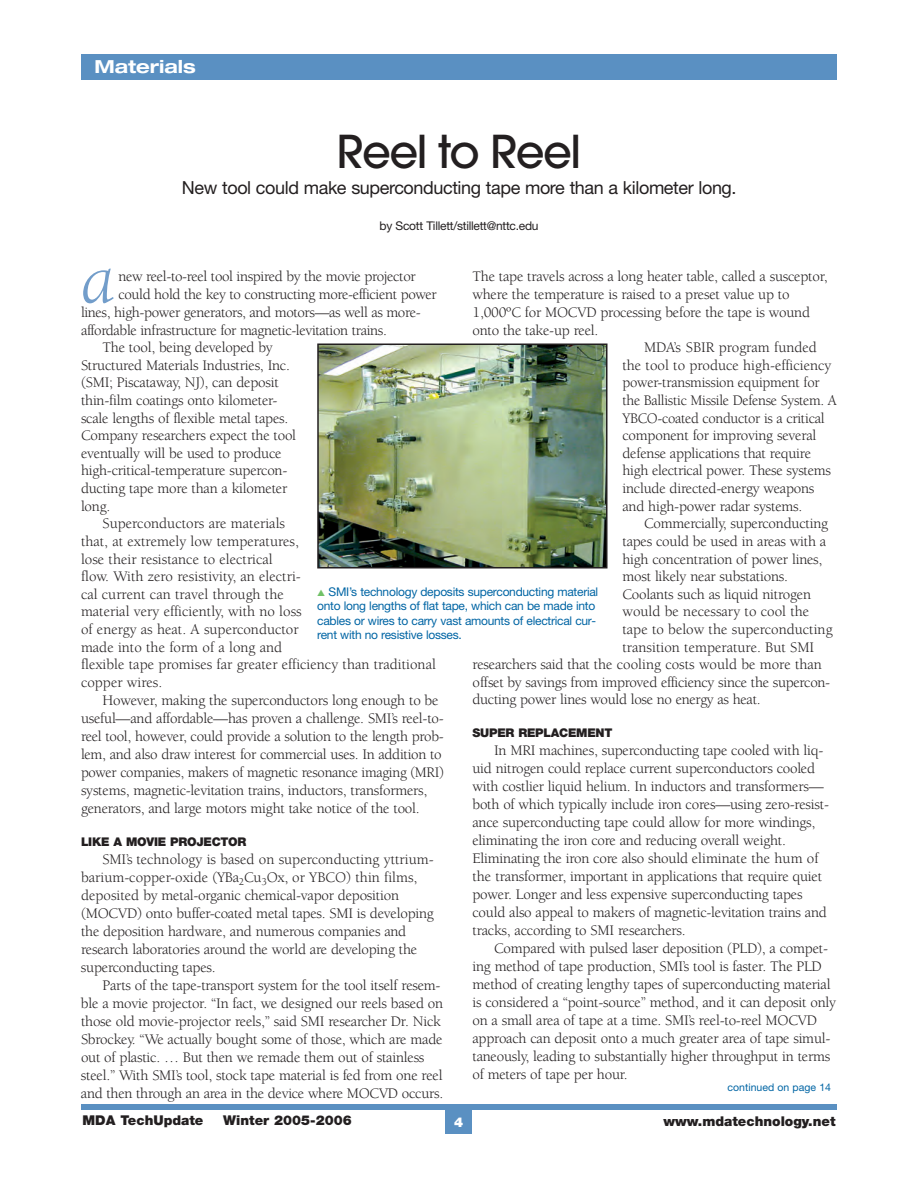
<style>
.page{position:relative;width:918px;height:1188px;background:#fff}
.page>*{position:absolute;margin:0;border:0;box-sizing:border-box;transform-origin:0 0}
.t1{font:italic 72px "Berkeley";color:#729dca}
.t2{font:500 45px "Avant Garde";letter-spacing:-.035em;color:#231f20}
.t3{font:18px "Helvetica Neue";letter-spacing:-.02em;color:#231f20}
.t4{font:700 expanded 18px "Helvetica Neue";color:#fff}
.t5{font:15px/18px "Berkeley";letter-spacing:-.015em;color:#231f20}
.t6{font:900 13.5px "Helvetica Neue";color:#231f20}
.t7{font:900 13.5px "Helvetica Neue";color:#fff}
.t8{font:12px/14.4px "Helvetica Neue";letter-spacing:-.02em;color:#0065a4}
.t9{font:900 12px "Helvetica Neue";letter-spacing:-.02em;color:#231f20}
.t10{font:12px "Helvetica Neue";letter-spacing:-.02em;color:#231f20}
.t11{font:10.5px "Helvetica Neue";color:#0065a4}
.s1{color:#71c167}
</style>
<div class="page">
<div style="left:81px;top:1104px;width:756px;height:6px;background:#5a90c2"></div>
<div style="left:81px;top:55px;width:756px;height:25px;background:#5a90c2"></div>
<div style="left:446px;top:1107px;width:26px;height:27px;background:#5a90c2"></div>
<img style="left:320px;top:347px;width:285px;height:218px">
<div style="left:317px;top:344px;width:291px;height:224px;border:2px solid #231f20"></div>
<p class="t4" style="left:94px;top:60px;width:103px">Materials</p>
<h2 class="t2" style="left:337px;top:135px;width:246px">Reel to Reel</h2>
<p class="t3" style="left:182px;top:181px;width:556px">New tool could make superconducting tape more than a kilometer long.</p>
<p class="t10" style="left:380px;top:221px;width:160px">by Scott Tillett/stillett@nttc.edu</p>
<p class="t5" style="left:118px;top:268px;width:299px">new reel-to-reel tool inspired by the movie projector</p>
<p class="t5" style="left:118px;top:286px;width:320px">could hold the key to constructing more-efficient power</p>
<p class="t5" style="left:81px;top:304px;width:341px">lines, high-power generators, and motors—as well as more-</p>
<p class="t5" style="left:81px;top:322px;width:307px">affordable infrastructure for magnetic-levitation trains.</p>
<p class="t5" style="left:103px;top:340px;width:172px">The tool, being developed by</p>
<p class="t5" style="left:81px;top:357px;width:211px">Structured Materials Industries, Inc.</p>
<p class="t5" style="left:81px;top:375px;width:199px">(SMI; Piscataway, NJ), can deposit</p>
<p class="t5" style="left:81px;top:393px;width:198px">thin-film coatings onto kilometer-</p>
<p class="t5" style="left:81px;top:410px;width:209px">scale lengths of flexible metal tapes.</p>
<p class="t5" style="left:81px;top:428px;width:217px">Company researchers expect the tool</p>
<p class="t5" style="left:81px;top:445px;width:202px">eventually will be used to produce</p>
<p class="t5" style="left:81px;top:463px;width:208px">high-critical-temperature supercon-</p>
<p class="t5" style="left:81px;top:481px;width:208px">ducting tape more than a kilometer</p>
<p class="t5" style="left:81px;top:498px;width:31px">long.</p>
<p class="t5" style="left:103px;top:516px;width:184px">Superconductors are materials</p>
<p class="t5" style="left:81px;top:533px;width:220px">that, at extremely low temperatures,</p>
<p class="t5" style="left:81px;top:551px;width:193px">lose their resistance to electrical</p>
<p class="t5" style="left:81px;top:569px;width:221px">flow. With zero resistivity, an electri-</p>
<p class="t5" style="left:81px;top:586px;width:204px">cal current can travel through the</p>
<p class="t5" style="left:81px;top:604px;width:222px">material very efficiently, with no loss</p>
<p class="t5" style="left:81px;top:622px;width:219px">of energy as heat. A superconductor</p>
<p class="t5" style="left:81px;top:639px;width:203px">made into the form of a long and</p>
<p class="t5" style="left:81px;top:657px;width:356px">flexible tape promises far greater efficiency than traditional</p>
<p class="t5" style="left:81px;top:674px;width:83px">copper wires.</p>
<p class="t5" style="left:103px;top:692px;width:337px">However, making the superconductors long enough to be</p>
<p class="t5" style="left:81px;top:710px;width:364px">useful—and affordable—has proven a challenge. SMI’s reel-to-</p>
<p class="t5" style="left:81px;top:728px;width:364px">reel tool, however, could provide a solution to the length prob-</p>
<p class="t5" style="left:81px;top:746px;width:362px">lem, and also draw interest for commercial uses. In addition to</p>
<p class="t5" style="left:81px;top:764px;width:364px">power companies, makers of magnetic resonance imaging (MRI)</p>
<p class="t5" style="left:81px;top:782px;width:348px">systems, magnetic-levitation trains, inductors, transformers,</p>
<p class="t5" style="left:81px;top:800px;width:340px">generators, and large motors might take notice of the tool.</p>
<p class="t9" style="left:81px;top:837px;width:167px">LIKE A MOVIE PROJECTOR</p>
<p class="t5" style="left:81px;top:851px;width:354px;text-indent:22px">SMI’s technology is based on superconducting yttrium&shy;barium-copper-oxide (YBa<sub>2</sub>Cu<sub>3</sub>Ox, or YBCO) thin films, deposited by metal-organic chemical-vapor deposition (MOCVD) onto buffer-coated metal tapes. SMI is developing the deposition hardware, and numerous companies and research laboratories around the world are developing the superconducting tapes.</p>
<p class="t5" style="left:81px;top:977px;width:364px;text-indent:22px">Parts of the tape-transport system for the tool itself resem&shy;ble a movie projector. “In fact, we designed our reels based on those old movie-projector reels,” said SMI researcher Dr. Nick Sbrockey. “We actually bought some of those, which are made out of plastic. … But then we remade them out of stainless steel.” With SMI’s tool, stock tape material is fed from one reel and then through an area in the device where MOCVD occurs.</p>
<h1 class="t1" style="left:81px;top:251px;width:35px">a</h1>
<p class="t5" style="left:472px;top:268px;width:357px">The tape travels across a long heater table, called a susceptor,</p>
<p class="t5" style="left:472px;top:286px;width:319px">where the temperature is raised to a preset value up to</p>
<p class="t5" style="left:472px;top:304px;width:339px">1,000ºC for MOCVD processing before the tape is wound</p>
<p class="t5" style="left:472px;top:322px;width:127px">onto the take-up reel.</p>
<p class="t5" style="left:644px;top:340px;width:174px">MDA’s SBIR program funded</p>
<p class="t5" style="left:622px;top:357px;width:210px">the tool to produce high-efficiency</p>
<p class="t5" style="left:622px;top:375px;width:199px">power-transmission equipment for</p>
<p class="t5" style="left:622px;top:393px;width:216px">the Ballistic Missile Defense System. A</p>
<p class="t5" style="left:622px;top:410px;width:204px">YBCO-coated conductor is a critical</p>
<p class="t5" style="left:622px;top:428px;width:195px">component for improving several</p>
<p class="t5" style="left:622px;top:445px;width:190px">defense applications that require</p>
<p class="t5" style="left:622px;top:463px;width:210px">high electrical power. These systems</p>
<p class="t5" style="left:622px;top:481px;width:194px">include directed-energy weapons</p>
<p class="t5" style="left:622px;top:498px;width:181px">and high-power radar systems.</p>
<p class="t5" style="left:644px;top:516px;width:186px">Commercially, superconducting</p>
<p class="t5" style="left:622px;top:533px;width:205px">tapes could be used in areas with a</p>
<p class="t5" style="left:622px;top:551px;width:201px">high concentration of power lines,</p>
<p class="t5" style="left:622px;top:569px;width:167px">most likely near substations.</p>
<p class="t5" style="left:622px;top:586px;width:190px">Coolants such as liquid nitrogen</p>
<p class="t5" style="left:622px;top:604px;width:188px">would be necessary to cool the</p>
<p class="t5" style="left:622px;top:622px;width:212px">tape to below the superconducting</p>
<p class="t5" style="left:622px;top:639px;width:193px">transition temperature. But SMI</p>
<p class="t5" style="left:472px;top:657px;width:351px">researchers said that the cooling costs would be more than</p>
<p class="t5" style="left:472px;top:674px;width:359px">offset by savings from improved efficiency since the supercon-</p>
<p class="t5" style="left:472px;top:692px;width:290px">ducting power lines would lose no energy as heat.</p>
<p class="t9" style="left:472px;top:729px;width:141px">SUPER REPLACEMENT</p>
<p class="t5" style="left:472px;top:743px;width:358px;text-indent:22px">In MRI machines, superconducting tape cooled with liq&shy;uid nitrogen could replace current superconductors cooled with costlier liquid helium. In inductors and transformers— both of which typically include iron cores—using zero-resist&shy;ance superconducting tape could allow for more windings, eliminating the iron core and reducing overall weight.<br>Eliminating the iron core also should eliminate the hum of the transformer, important in applications that require quiet power. Longer and less expensive superconducting tapes could also appeal to makers of magnetic-levitation trains and tracks, according to SMI researchers.</p>
<p class="t5" style="left:472px;top:941px;width:365px;text-indent:22px">Compared with pulsed laser deposition (PLD), a compet&shy;ing method of tape production, SMI’s tool is faster. The PLD method of creating lengthy tapes of superconducting material is considered a “point-source” method, and it can deposit only on a small area of tape at a time. SMI’s reel-to-reel MOCVD approach can deposit onto a much greater area of tape simul&shy;taneously, leading to substantially higher throughput in terms of meters of tape per hour.</p>
<p class="t8" style="left:317px;top:586px;width:283px"><span class="s1">▲</span> SMI’s technology deposits superconducting material onto long lengths of flat tape, which can be made into cables or wires to carry vast amounts of electrical cur&shy;rent with no resistive losses.</p>
<p class="t11" style="left:728px;top:1084px;width:105px">continued on page 14</p>
<p class="t6" style="left:82px;top:1115px;width:122px">MDA TechUpdate</p>
<p class="t6" style="left:223px;top:1115px;width:130px">Winter 2005-2006</p>
<p class="t7" style="left:454px;top:1118px;width:11px">4</p>
<p class="t6" style="left:663px;top:1117px;width:174px">www.mdatechnology.net</p>
</div>
